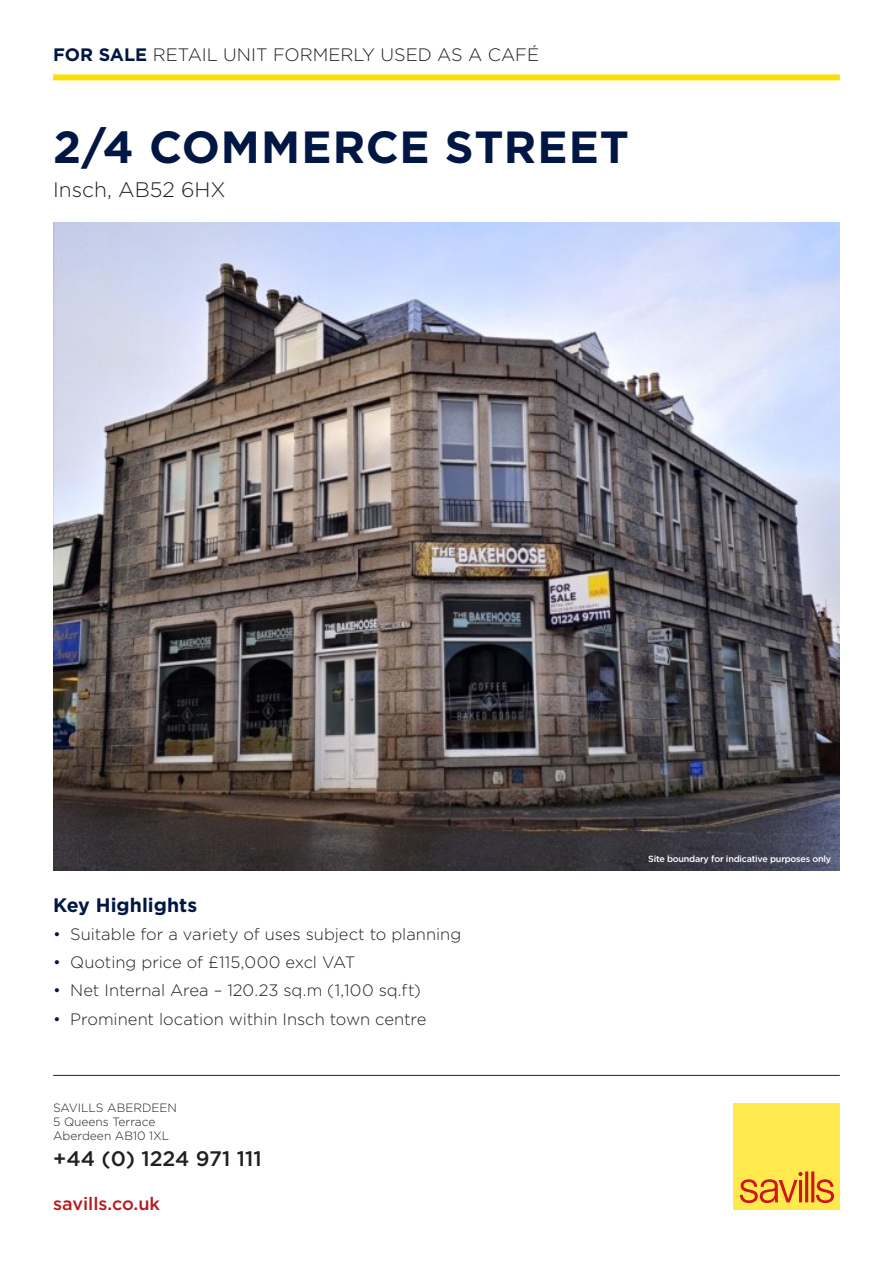
<style>
.page{position:relative;width:893px;height:1263px;background:#fff}
.page>*{position:absolute;margin:0;border:0;box-sizing:border-box;transform-origin:0 0}
.H1_-_Property_Name{font:700 45px "Gotham";letter-spacing:.02em;color:#001643}
.Office_Phone_Numer{font:500 21px "Gotham";color:#231f20}
.Property_Address{font:300 21px "Gotham";color:#231f20}
.H2_-_Highlights_head{font:700 19.5px "Gotham";color:#001643}
.Top_Header_-_Type_of{font:300 18px "Gotham";color:#231f20}
.t1{font:500 18px "Gotham";color:#b8191e}
.t2{font:300 16.5px "Gotham";color:#231f20}
.Office_Address{font:300 12px "Gotham";color:#231f20}
.Office_Name{font:300 12px "Gotham";color:#231f20}
.t3{font:500 9px "Gotham";letter-spacing:-.025em;color:#fff}
.s1{font-weight:700;color:#001643}
.s2{color:#001643}
</style>
<div class="page">
<img style="left:53px;top:222px;width:787px;height:648px">
<hr style="left:53px;top:1075px;width:787px;height:1px;background:#231f20">
<div style="left:733px;top:1103px;width:107px;height:107px;background:#ffe94d"></div>
<svg style="left:740px;top:1171px;width:94px;height:32px"></svg>
<div style="left:53px;top:74px;width:787px;height:6px;background:#fadf06"></div>
<p class="Top_Header_-_Type_of" style="left:53px;top:43px;width:487px"><span class="s1">FOR SALE</span> RETAIL UNIT FORMERLY USED AS A CAFÉ</p>
<p class="H1_-_Property_Name" style="left:53px;top:117px;width:577px">2/4 COMMERCE STREET</p>
<p class="Property_Address" style="left:53px;top:176px;width:174px">Insch, AB52 6HX</p>
<p class="H2_-_Highlights_head" style="left:53px;top:892px;width:146px">Key Highlights</p>
<p class="t2" style="left:53px;top:923px;width:410px"><span class="s2">•</span> Suitable for a variety of uses subject to planning</p>
<p class="t2" style="left:53px;top:952px;width:304px"><span class="s2">•</span> Quoting price of £115,000 excl VAT</p>
<p class="t2" style="left:53px;top:980px;width:369px"><span class="s2">•</span> Net Internal Area – 120.23 sq.m (1,100 sq.ft)</p>
<p class="t2" style="left:53px;top:1008px;width:375px"><span class="s2">•</span> Prominent location within Insch town centre</p>
<p class="Office_Name" style="left:53px;top:1100px;width:125px">SAVILLS ABERDEEN</p>
<p class="Office_Address" style="left:53px;top:1114px;width:104px">5 Queens Terrace</p>
<p class="Office_Address" style="left:53px;top:1128px;width:118px">Aberdeen AB10 1XL</p>
<p class="Office_Phone_Numer" style="left:53px;top:1144px;width:210px">+44 (0) 1224 971 111</p>
<p class="t1" style="left:53px;top:1192px;width:108px">savills.co.uk</p>
<p class="t3" style="left:648px;top:853px;width:185px">Site boundary for indicative purposes only</p>
</div>
